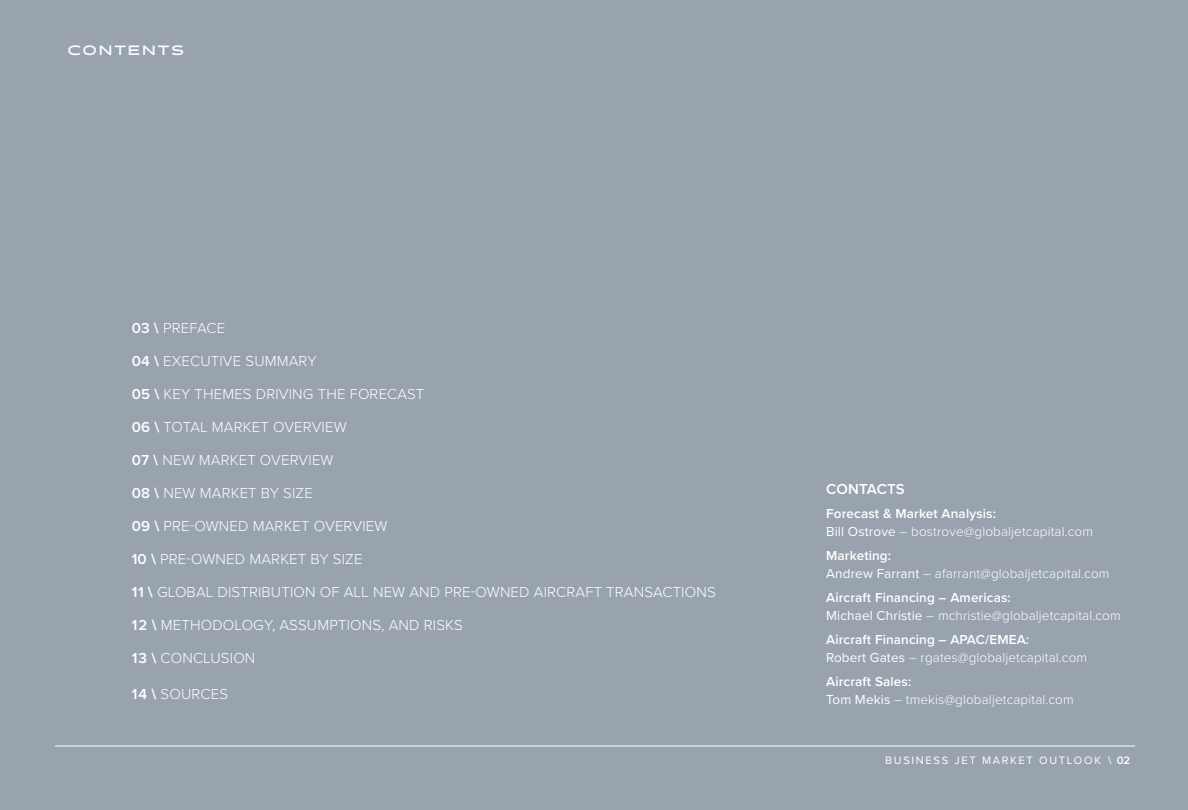
<style>
.page{position:relative;width:1188px;height:810px;background:#98a3ae}
.page>*{position:absolute;margin:0;border:0;box-sizing:border-box;transform-origin:0 0}
.t1{font:300 15px "Proxima Nova";letter-spacing:.01em;color:#fff}
.t2{font:600 15px "Proxima Nova";letter-spacing:.01em;color:#fff}
.t3{font:300 13.5px "Proxima Nova";letter-spacing:.01em;color:#fff}
.t4{font:600 13.5px "Proxima Nova";letter-spacing:.01em;color:#fff}
.t5{font:700 13.5px "Halogen";letter-spacing:.17em;color:#fff}
.t6{font:11.1px "Proxima Nova";letter-spacing:.15em;color:#fff}
.s1{font-weight:600}
.s2{font-weight:700}
.s3{font-weight:400}
.s4{font-weight:500}
</style>
<div class="page">
<hr style="left:55px;top:746px;width:1080px;height:1px;background:#fff">
<p class="t5" style="left:68px;top:42px;width:118px">CONTENTS</p>
<p class="t1" style="left:132px;top:317px;width:95px"><span class="s1">03</span> <span class="s2">\</span> PREFACE</p>
<p class="t1" style="left:132px;top:350px;width:186px"><span class="s1">04</span> <span class="s2">\</span> EXECUTIVE SUMMARY</p>
<p class="t1" style="left:132px;top:383px;width:294px"><span class="s1">05</span> <span class="s2">\</span> KEY THEMES DRIVING THE FORECAST</p>
<p class="t1" style="left:132px;top:416px;width:216px"><span class="s1">06</span> <span class="s2">\</span> TOTAL MARKET OVERVIEW</p>
<p class="t1" style="left:132px;top:449px;width:203px"><span class="s1">07</span> <span class="s2">\</span> NEW MARKET OVERVIEW</p>
<p class="t1" style="left:132px;top:482px;width:183px"><span class="s1">08</span> <span class="s2">\</span> NEW MARKET BY SIZE</p>
<p class="t1" style="left:132px;top:515px;width:257px"><span class="s1">09</span> <span class="s2">\</span> PRE-OWNED MARKET OVERVIEW</p>
<p class="t1" style="left:132px;top:548px;width:232px"><span class="s1">10</span> <span class="s2">\</span> PRE-OWNED MARKET BY SIZE</p>
<p class="t1" style="left:132px;top:581px;width:585px"><span class="s1">11</span> <span class="s2">\</span> GLOBAL DISTRIBUTION OF ALL NEW AND PRE-OWNED AIRCRAFT TRANSACTIONS</p>
<p class="t1" style="left:132px;top:614px;width:333px"><span class="s1">12</span> <span class="s2">\</span> METHODOLOGY, ASSUMPTIONS, AND RISKS</p>
<p class="t1" style="left:132px;top:647px;width:125px"><span class="s1">13</span> <span class="s2">\</span> CONCLUSION</p>
<p class="t1" style="left:132px;top:683px;width:98px"><span class="s1">14</span> <span class="s2">\</span> SOURCES</p>
<p class="t2" style="left:826px;top:478px;width:80px">CONTACTS</p>
<p class="t4" style="left:826px;top:503px;width:171px">Forecast &amp; Market Analysis:</p>
<p class="t3" style="left:826px;top:521px;width:268px"><span class="s3">Bill Ostrove</span> – bostrove@globaljetcapital.com</p>
<p class="t4" style="left:826px;top:545px;width:67px">Marketing:</p>
<p class="t3" style="left:826px;top:563px;width:285px"><span class="s3">Andrew Farrant</span> – afarrant@globaljetcapital.com</p>
<p class="t4" style="left:826px;top:587px;width:186px">Aircraft Financing – Americas:</p>
<p class="t3" style="left:826px;top:605px;width:296px"><span class="s3">Michael Christie</span> – mchristie@globaljetcapital.com</p>
<p class="t4" style="left:826px;top:629px;width:205px">Aircraft Financing – APAC/EMEA:</p>
<p class="t3" style="left:826px;top:647px;width:263px"><span class="s3">Robert Gates</span> – rgates@globaljetcapital.com</p>
<p class="t4" style="left:826px;top:671px;width:87px">Aircraft Sales:</p>
<p class="t3" style="left:826px;top:689px;width:249px"><span class="s3">Tom Mekis</span> – tmekis@globaljetcapital.com</p>
<p class="t6" style="left:885px;top:752px;width:247px">BUSINESS JET MARKET OUTLOOK <span class="s4">\</span> <span class="s1">02</span></p>
</div>
